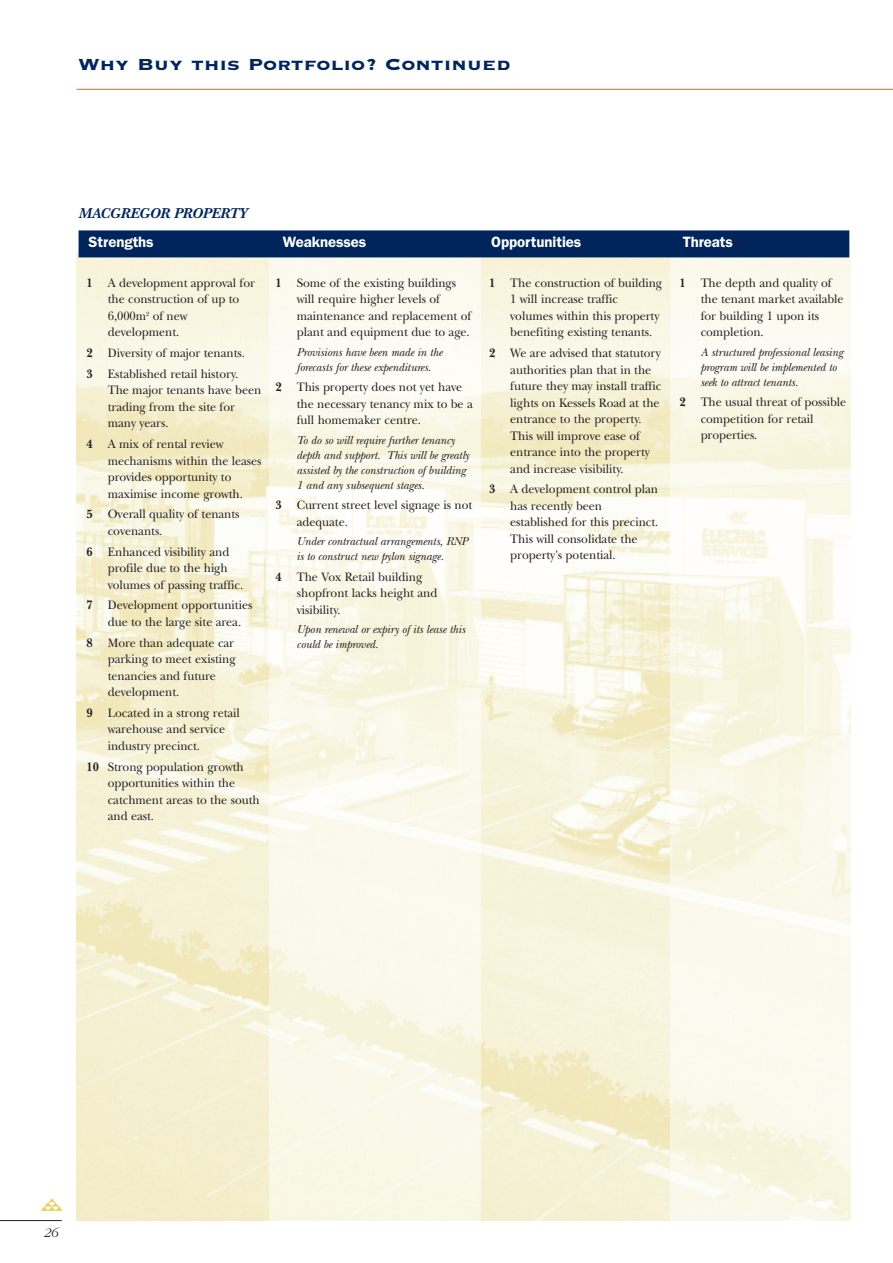
<style>
.page{position:relative;width:893px;height:1263px;background:#fff}
.page>*{position:absolute;margin:0;border:0;box-sizing:border-box;transform-origin:0 0}
.t1{font:21px "Copperplate Thirty Three BC";color:#00255d;scale:1.1 1}
.t2{font:600 15px "Franklin Gothic";letter-spacing:-.005em;color:#fff}
.t3{font:italic 700 15px "New Baskerville";letter-spacing:-.005em;color:#00255d}
.t4{font:italic 300 13.5px "Garamond";color:#231f20}
.t5{font:12.75px/16.5px "New Baskerville";letter-spacing:-.005em;color:#231f20;scale:.95 1}
.t6{font:italic 12px/15px "New Baskerville";letter-spacing:-.005em;color:#231f20;scale:.95 1}
.s1{font-family:"New Baskerville";font-weight:400;font-size:12.75px;color:#231f20}
.s2{font-weight:700}
</style>
<div class="page">
<img style="left:77px;top:253px;width:593px;height:967px">
<img style="left:670px;top:253px;width:180px;height:967px">
<img style="left:269px;top:257px;width:211px;height:963px">
<img style="left:41px;top:1198px;width:21px;height:13px">
<hr style="left:0;top:1220px;width:62px;height:1px;background:#231f20">
<hr style="left:77px;top:89px;width:815px;height:1px;background:#cf7318">
<div style="left:79px;top:230px;width:770px;height:27px;background:#00255d"></div>
<h1 class="t1" style="left:78px;top:50px;width:394px">Why Buy this Portfolio? Continued</h1>
<p class="t3" style="left:79px;top:208px;width:170px">MACGREGOR PROPERTY</p>
<p class="t2" style="left:89px;top:237px;width:67px">Strengths</p>
<p class="t2" style="left:283px;top:237px;width:85px">Weaknesses</p>
<p class="t2" style="left:491px;top:237px;width:92px">Opportunities</p>
<p class="t2" style="left:682px;top:237px;width:58px">Threats<span class="s1">1</span></p>
<p class="t5" style="left:108px;top:276px;width:156px;text-indent:-21px"><span class="s2">1</span> A development approval for the construction of up to<br>6,000m<sup>2</sup> of new development.</p>
<p class="t5" style="left:87px;top:344px;width:168px;line-height:20.7px"><span class="s2">2</span> Diversity of major tenants.<br><span class="s2">3</span> Established retail history.</p>
<p class="t5" style="left:108px;top:383px;width:163px">The major tenants have been trading from the site for many years.</p>
<p class="t5" style="left:108px;top:437px;width:163px;text-indent:-21px"><span class="s2">4</span> A mix of rental review mechanisms within the leases provides opportunity to maximise income growth.</p>
<p class="t5" style="left:108px;top:507px;width:140px;text-indent:-21px"><span class="s2">5</span> Overall quality of tenants covenants.</p>
<p class="t5" style="left:108px;top:545px;width:144px;text-indent:-21px"><span class="s2">6</span> Enhanced visibility and profile due to the high volumes of passing traffic.</p>
<p class="t5" style="left:108px;top:598px;width:154px;text-indent:-21px"><span class="s2">7</span> Development opportunities due to the large site area.</p>
<p class="t5" style="left:108px;top:636px;width:136px;text-indent:-21px"><span class="s2">8</span> More than adequate car parking to meet existing tenancies and future development.</p>
<p class="t5" style="left:108px;top:706px;width:141px;text-indent:-21px"><span class="s2">9</span> Located in a strong retail warehouse and service industry precinct.</p>
<p class="t5" style="left:108px;top:760px;width:161px;text-indent:-21px"><span class="s2">10</span> Strong population growth opportunities within the catchment areas to the south and east.</p>
<p class="t5" style="left:297px;top:276px;width:185px;text-indent:-21px"><span class="s2">1</span> Some of the existing buildings will require higher levels of maintenance and replacement of plant and equipment due to age.</p>
<p class="t6" style="left:296px;top:346px;width:155px">Provisions have been made in the forecasts for these expenditures.</p>
<p class="t5" style="left:297px;top:380px;width:187px;text-indent:-21px"><span class="s2">2</span> This property does not yet have the necessary tenancy mix to be a full homemaker centre.</p>
<p class="t6" style="left:296px;top:434px;width:183px">To do so will require further tenancy depth and support. This will be greatly assisted by the construction of building 1 and any subsequent stages.</p>
<p class="t5" style="left:297px;top:498px;width:186px;text-indent:-21px"><span class="s2">3</span> Current street level signage is not adequate.</p>
<p class="t6" style="left:296px;top:535px;width:181px">Under contractual arrangements, RNP is to construct new pylon signage.</p>
<p class="t5" style="left:297px;top:570px;width:149px;text-indent:-21px"><span class="s2">4</span> The Vox Retail building shopfront lacks height and visibility.</p>
<p class="t6" style="left:296px;top:623px;width:179px">Upon renewal or expiry of its lease this could be improved.</p>
<p class="t5" style="left:700px;top:276px;width:152px;text-indent:-21px"><span class="s2">1</span> The depth and quality of the tenant market available for building 1 upon its completion.</p>
<p class="t6" style="left:700px;top:346px;width:152px">A structured professional leasing program will be implemented to seek to attract tenants.</p>
<p class="t5" style="left:700px;top:395px;width:155px;text-indent:-21px"><span class="s2">2</span> The usual threat of possible competition for retail properties.</p>
<p class="t5" style="left:510px;top:276px;width:161px;text-indent:-21px"><span class="s2">1</span> The construction of building<br>1 will increase traffic volumes within this property benefiting existing tenants.</p>
<p class="t5" style="left:510px;top:346px;width:160px;text-indent:-21px"><span class="s2">2</span> We are advised that statutory authorities plan that in the future they may install traffic lights on Kessels Road at the entrance to the property.<br>This will improve ease of entrance into the property and increase visibility.</p>
<p class="t5" style="left:510px;top:482px;width:157px;text-indent:-21px"><span class="s2">3</span> A development control plan has recently been established for this precinct.<br>This will consolidate the property's potential.</p>
<p class="t4" style="left:43px;top:1228px;width:16px">26</p>
</div>
